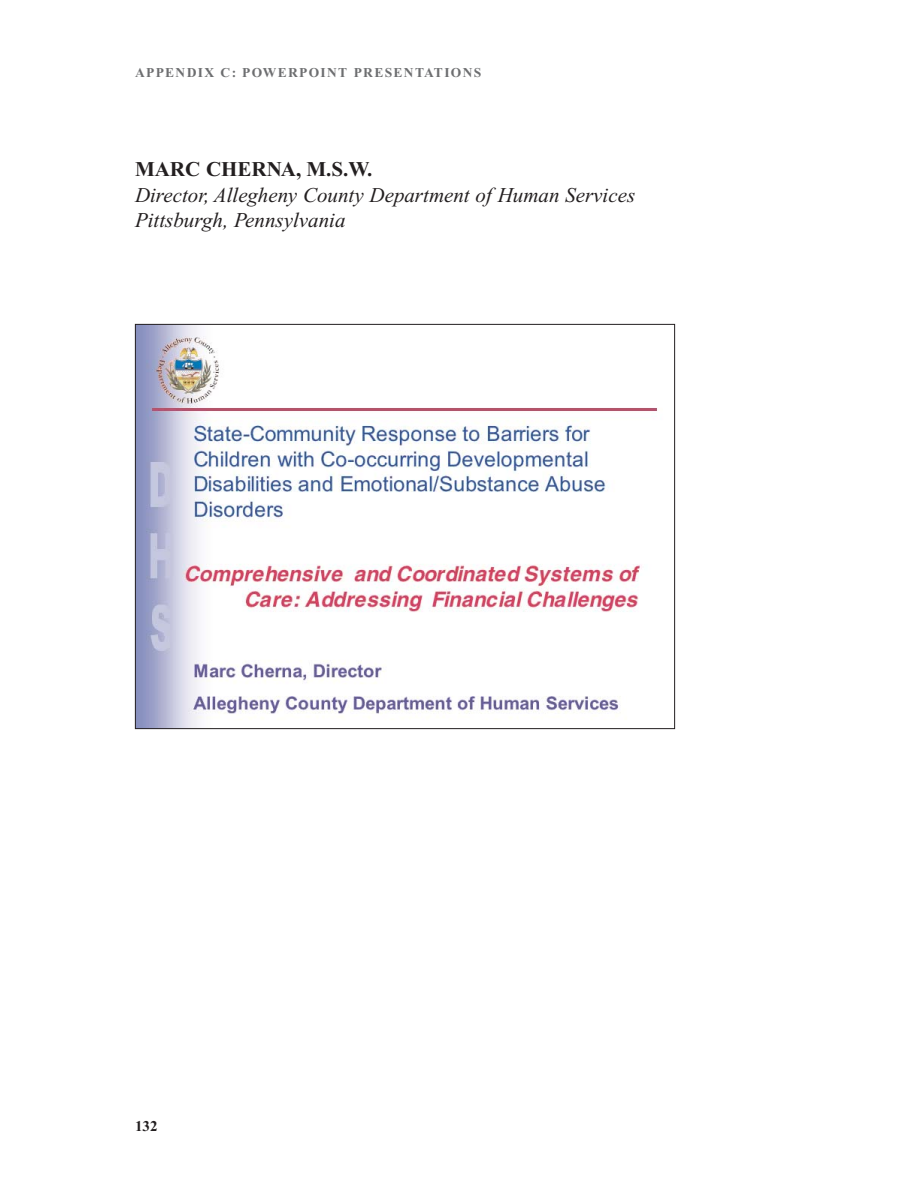
<style>
.page{position:relative;width:918px;height:1188px;background:#fff}
.page>*{position:absolute;margin:0;border:0;box-sizing:border-box;transform-origin:0 0}
.t1{font:italic 21px/25.5px "Times New Roman";color:#231f20}
.t2{font:700 21px "Times New Roman";color:#231f20}
.t3{font:700 15px "Times New Roman";color:#231f20}
.t4{font:700 13.5px "Times New Roman";letter-spacing:.1em;color:#6d6e70}
</style>
<div class="page">
<img style="left:137px;top:326px;width:521px;height:401px">
<p class="t4" style="left:135px;top:67px;width:348px">APPENDIX C: POWERPOINT PRESENTATIONS</p>
<p class="t2" style="left:135px;top:162px;width:239px">MARC CHERNA, M.S.W.</p>
<p class="t1" style="left:135px;top:184px;width:502px">Director, Allegheny County Department of Human Services<br>Pittsburgh, Pennsylvania</p>
<p class="t3" style="left:135px;top:1120px;width:24px">132</p>
</div>
